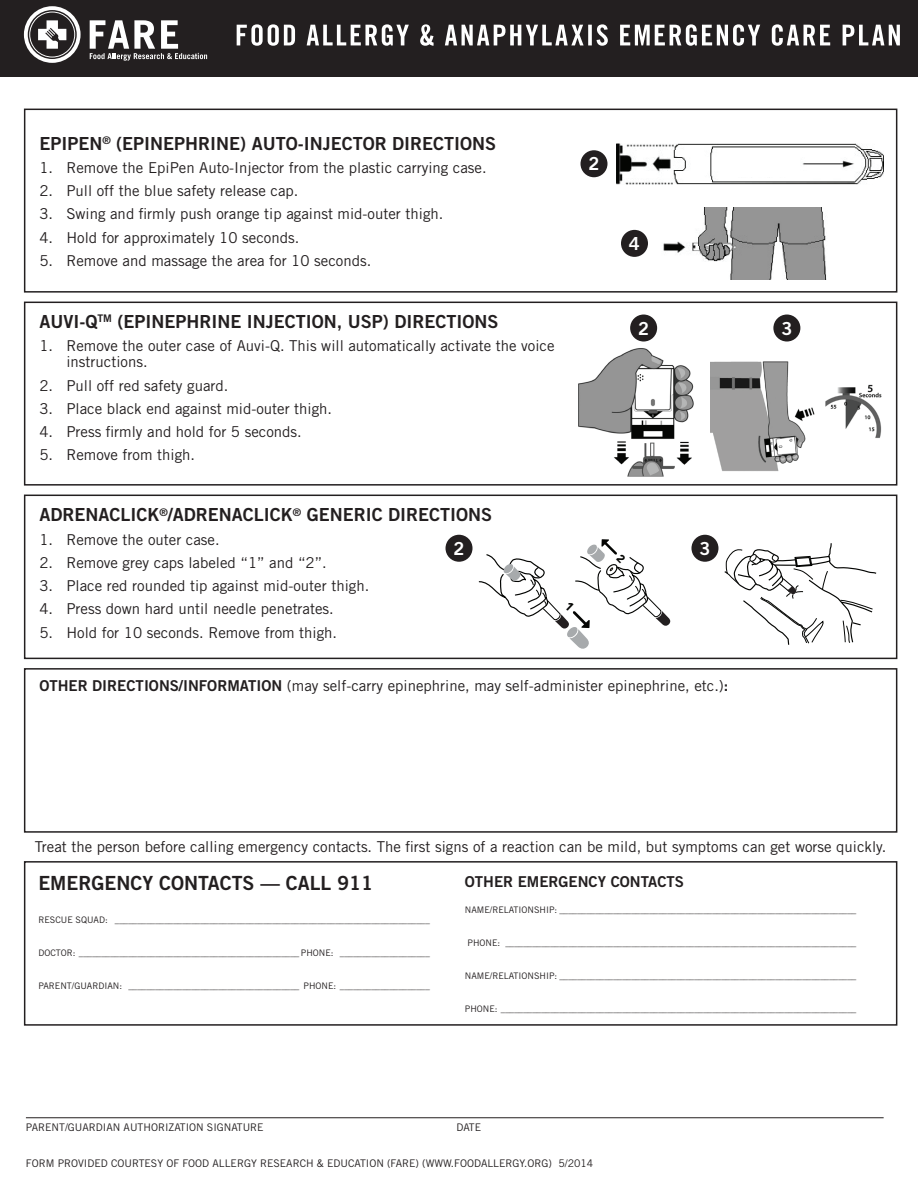
<style>
.page{position:relative;width:918px;height:1188px;background:#fff}
.page>*{position:absolute;margin:0;border:0;box-sizing:border-box;transform-origin:0 0}
.t1{font:19.5px "Trade Gothic LT Std Bd 2";color:#231f20}
.t2{font:18px "Trade Gothic LT Std Bd 2";color:#231f20}
.t3{font:18px "Trade Gothic LT Std Bd 2";color:#fff}
.t4{font:15px/16.5px "Trade Gothic LT Std";color:#231f20}
.t5{font:15px "Trade Gothic LT Std Bd 2";color:#231f20}
.t6{font:10.5px "Trade Gothic LT Std";color:#231f20}
.t7{font:9px "Trade Gothic LT Std";color:#231f20}
.s1{font-family:"Trade Gothic LT Std Bd 2"}
</style>
<div class="page">
<div style="left:24px;top:302px;width:873px;height:184px;border:2px solid #231f20"></div>
<div style="left:24px;top:495px;width:873px;height:164px;border:2px solid #231f20"></div>
<div style="left:24px;top:668px;width:873px;height:165px;border:2px solid #231f20"></div>
<div style="left:24px;top:861px;width:873px;height:165px;border:2px solid #231f20"></div>
<img style="left:710px;top:361px;width:172px;height:110px">
<img style="left:663px;top:207px;width:164px;height:73px">
<img style="left:617px;top:143px;width:267px;height:41px">
<div style="left:580px;top:150px;width:28px;height:27px;background:#231f20;border-radius:50%"></div>
<div style="left:630px;top:315px;width:27px;height:27px;background:#231f20;border-radius:50%"></div>
<div style="left:446px;top:535px;width:27px;height:27px;background:#231f20;border-radius:50%"></div>
<div style="left:691px;top:535px;width:27px;height:27px;background:#231f20;border-radius:50%"></div>
<div style="left:773px;top:315px;width:27px;height:27px;background:#231f20;border-radius:50%"></div>
<div style="left:621px;top:230px;width:27px;height:27px;background:#231f20;border-radius:50%"></div>
<div style="left:24px;top:109px;width:873px;height:184px;border:2px solid #231f20"></div>
<img style="left:578px;top:348px;width:116px;height:128px">
<svg style="left:724px;top:543px;width:153px;height:102px"></svg>
<hr style="left:26px;top:1118px;width:858px;height:1px;background:#231f20">
<div style="left:0;top:0;width:918px;height:77px;background:#231f20"></div>
<svg style="left:237px;top:24px;width:663px;height:22px"></svg>
<svg style="left:24px;top:6px;width:57px;height:57px"></svg>
<svg style="left:90px;top:20px;width:117px;height:41px"></svg>
<div style="left:724px;top:150px;width:76px;height:27px;background:#fff"></div>
<svg style="left:478px;top:539px;width:193px;height:110px"></svg>
<p class="t2" style="left:39px;top:132px;width:458px">EPIPEN<sup>®</sup> (EPINEPHRINE) AUTO-INJECTOR DIRECTIONS</p>
<p class="t4" style="left:39px;top:159px;width:449px">1. Remove the EpiPen Auto-Injector from the plastic carrying case.</p>
<p class="t4" style="left:39px;top:182px;width:261px">2. Pull off the blue safety release cap.</p>
<p class="t4" style="left:39px;top:206px;width:406px">3. Swing and firmly push orange tip against mid-outer thigh.</p>
<p class="t4" style="left:39px;top:229px;width:261px">4. Hold for approximately 10 seconds.</p>
<p class="t4" style="left:39px;top:252px;width:333px">5. Remove and massage the area for 10 seconds.</p>
<p class="t2" style="left:39px;top:310px;width:460px">AUVI-Q<sup>TM</sup> (EPINEPHRINE INJECTION, USP) DIRECTIONS</p>
<p class="t4" style="left:66px;top:337px;width:490px;text-indent:-27px">1. Remove the outer case of Auvi-Q. This will automatically activate the voice instructions.</p>
<p class="t4" style="left:39px;top:377px;width:191px">2. Pull off red safety guard.</p>
<p class="t4" style="left:39px;top:400px;width:294px">3. Place black end against mid-outer thigh.</p>
<p class="t4" style="left:39px;top:423px;width:264px">4. Press firmly and hold for 5 seconds.</p>
<p class="t4" style="left:39px;top:446px;width:157px">5. Remove from thigh.</p>
<p class="t3" style="left:589px;top:153px;width:12px">2</p>
<p class="t3" style="left:629px;top:232px;width:12px">4</p>
<p class="t3" style="left:638px;top:317px;width:12px">2</p>
<p class="t2" style="left:39px;top:504px;width:454px">ADRENACLICK<sup>®</sup>/ADRENACLICK<sup>®</sup> GENERIC DIRECTIONS</p>
<p class="t4" style="left:39px;top:531px;width:182px">1. Remove the outer case.</p>
<p class="t4" style="left:39px;top:554px;width:289px">2. Remove grey caps labeled “1” and “2”.</p>
<p class="t4" style="left:39px;top:577px;width:331px">3. Place red rounded tip against mid-outer thigh.</p>
<p class="t4" style="left:39px;top:601px;width:296px">4. Press down hard until needle penetrates.</p>
<p class="t4" style="left:39px;top:624px;width:299px">5. Hold for 10 seconds. Remove from thigh.</p>
<p class="t4" style="left:39px;top:677px;width:691px"><span class="s1">OTHER DIRECTIONS/INFORMATION</span> (may self-carry epinephrine, may self-administer epinephrine, etc.)<span class="s1">:</span></p>
<p class="t3" style="left:454px;top:537px;width:12px">2</p>
<p class="t3" style="left:699px;top:537px;width:12px">3</p>
<p class="t3" style="left:781px;top:317px;width:12px">3</p>
<p class="t4" style="left:35px;top:839px;width:853px">Treat the person before calling emergency contacts. The first signs of a reaction can be mild, but symptoms can get worse quickly.</p>
<h1 class="t1" style="left:38px;top:871px;width:336px">EMERGENCY CONTACTS — CALL 911</h1>
<p class="t7" style="left:38px;top:915px;width:393px">RESCUE SQUAD: ______________________________________________________________________</p>
<p class="t7" style="left:38px;top:948px;width:393px">DOCTOR: _________________________________________________ PHONE: ____________________</p>
<p class="t7" style="left:38px;top:981px;width:393px">PARENT/GUARDIAN: ______________________________________ PHONE: ____________________</p>
<p class="t5" style="left:465px;top:872px;width:221px">OTHER EMERGENCY CONTACTS</p>
<p class="t7" style="left:465px;top:904px;width:393px">NAME/RELATIONSHIP: __________________________________________________________________</p>
<p class="t7" style="left:468px;top:937px;width:390px">PHONE: ______________________________________________________________________________</p>
<p class="t7" style="left:465px;top:970px;width:393px">NAME/RELATIONSHIP: __________________________________________________________________</p>
<p class="t7" style="left:465px;top:1003px;width:393px">PHONE: _______________________________________________________________________________</p>
<p class="t6" style="left:26px;top:1121px;width:239px">PARENT/GUARDIAN AUTHORIZATION SIGNATURE</p>
<p class="t6" style="left:456px;top:1121px;width:26px">DATE</p>
<p class="t6" style="left:26px;top:1157px;width:569px">FORM PROVIDED COURTESY OF FOOD ALLERGY RESEARCH &amp; EDUCATION (FARE) (WWW.FOODALLERGY.ORG) 5/2014</p>
</div>
